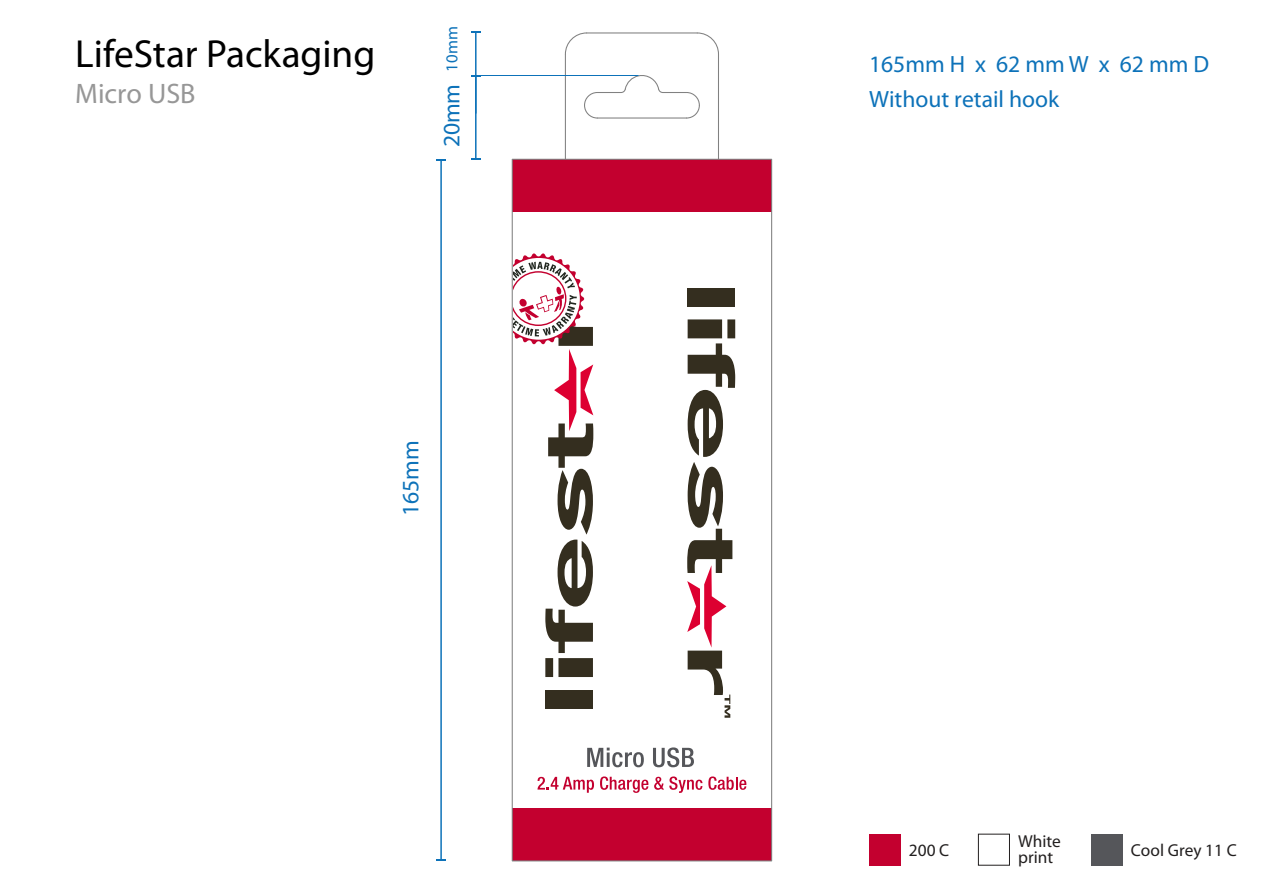
<style>
.page{position:relative;width:1263px;height:893px;background:#fff}
.page>*{position:absolute;margin:0;border:0;box-sizing:border-box;transform-origin:0 0}
.t1{font:39.3px "Myriad Pro";color:#000}
.t2{font:28.2px "Myriad Pro";color:#979797}
.t3{font:23.55px/35.1px "Myriad Pro";color:#0d72b9}
.t4{font:17.4px/16.5px "Myriad Pro";color:#221f1f}
.t5{font:16.8px "Myriad Pro";color:#0d72b9}
</style>
<div class="page">
<div style="left:545px;top:690px;width:48px;height:19px;background:#342e1f"></div>
<svg style="left:511px;top:253px;width:82px;height:424px"></svg>
<div style="left:476px;top:238px;width:37px;height:135px;background:#fff"></div>
<div style="left:688px;top:288px;width:47px;height:19px;background:#342e1f"></div>
<svg style="left:687px;top:319px;width:48px;height:399px"></svg>
<hr style="left:718px;top:54px;width:1px;height:107px;background:#818181">
<hr style="left:587px;top:32px;width:110px;height:2px;background:#818181">
<hr style="left:565px;top:54px;width:1px;height:107px;background:#818181">
<svg style="left:564px;top:32px;width:24px;height:23px"></svg>
<svg style="left:696px;top:32px;width:23px;height:22px"></svg>
<svg style="left:584px;top:75px;width:116px;height:44px"></svg>
<div style="left:512px;top:159px;width:260px;height:53px;background:#c3002f"></div>
<div style="left:512px;top:808px;width:260px;height:52px;background:#c3002f"></div>
<div style="left:512px;top:159px;width:260px;height:702px;border:1px solid #818181"></div>
<hr style="left:440px;top:160px;width:2px;height:699px;background:#0d72b9">
<svg style="left:436px;top:159px;width:10px;height:2px"></svg>
<hr style="left:475px;top:76px;width:1px;height:83px;background:#0d72b9">
<svg style="left:471px;top:75px;width:10px;height:2px"></svg>
<hr style="left:480px;top:75px;width:158px;height:1px;background:#0d72b9">
<svg style="left:587px;top:748px;width:57px;height:19px"></svg>
<svg style="left:653px;top:747px;width:41px;height:20px"></svg>
<svg style="left:537px;top:777px;width:57px;height:16px"></svg>
<svg style="left:600px;top:776px;width:48px;height:17px"></svg>
<svg style="left:654px;top:776px;width:48px;height:17px"></svg>
<svg style="left:708px;top:776px;width:38px;height:14px"></svg>
<div style="left:978px;top:834px;width:32px;height:31px;background:#fff;border:1px solid #221f1f"></div>
<div style="left:1091px;top:834px;width:31px;height:31px;background:#55565a"></div>
<div style="left:869px;top:834px;width:31px;height:31px;background:#c3002f"></div>
<hr style="left:475px;top:32px;width:1px;height:82px;background:#0d72b9">
<svg style="left:471px;top:31px;width:10px;height:2px"></svg>
<h1 class="t1" style="left:75px;top:29px;width:302px">LifeStar Packaging</h1>
<p class="t2" style="left:75px;top:76px;width:122px">Micro USB</p>
<p class="t5" style="left:441px;top:72px;width:47px;rotate:-90deg">10mm</p>
<p class="t3" style="left:434px;top:147px;width:65px;rotate:-90deg">20mm</p>
<p class="t3" style="left:393px;top:516px;width:77px;rotate:-90deg">165mm</p>
<p class="t3" style="left:869px;top:46px;width:342px">165mm H x 62 mm W x 62 mm D<br>Without retail hook</p>
<p class="t4" style="left:1018px;top:832px;width:44px">White print</p>
<p class="t4" style="left:909px;top:841px;width:42px">200 C</p>
<p class="t4" style="left:1131px;top:841px;width:107px">Cool Grey 11 C</p>
</div>
